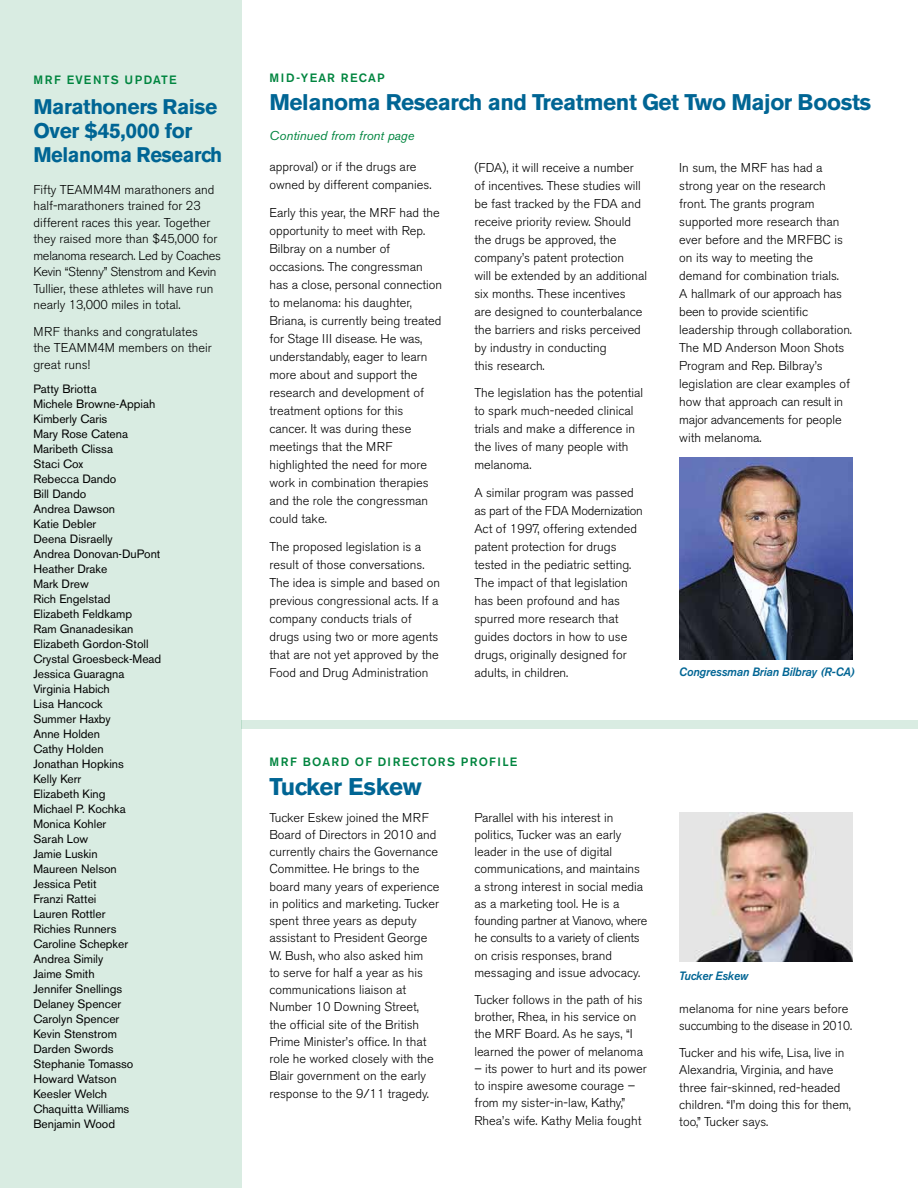
<style>
.page{position:relative;width:918px;height:1188px;background:#fff}
.page>*{position:absolute;margin:0;border:0;box-sizing:border-box;transform-origin:0 0}
.t1{font:700 24px "Akzidenz Grotesk BE";letter-spacing:-.01em;color:#006594}
.t2{font:700 22.5px "Akzidenz Grotesk BE";letter-spacing:-.02em;color:#006594}
.t3{font:700 21px/24px "Akzidenz Grotesk BE";letter-spacing:-.02em;color:#006594}
.t4{font:300 12.75px/18px "Akzidenz Grotesk BE";color:#000}
.t5{font:italic 12.75px "Akzidenz Grotesk BE";color:#00853f}
.t6{font:12px/15px "Akzidenz Grotesk BE";color:#000}
.t7{font:500 12px "Akzidenz Grotesk BE";letter-spacing:.12em;color:#00853f}
.t8{font:italic 500 12px "Akzidenz Grotesk BE";letter-spacing:-.01em;color:#006594;scale:.95 1}
</style>
<div class="page">
<div style="left:0;top:0;width:242px;height:1188px;background:#d9ece2"></div>
<div style="left:242px;top:721px;width:676px;height:8px;background:#d9ece2"></div>
<img style="left:679px;top:457px;width:173px;height:203px">
<img style="left:679px;top:812px;width:173px;height:150px">
<p class="t7" style="left:33px;top:72px;width:60px">MRF EVENTS</p>
<p class="t7" style="left:124px;top:72px;width:20px">UPDATE</p>
<h3 class="t3" style="left:33px;top:95px;width:190px">Marathoners Raise<br>Over $45,000 for<br>Melanoma Research</h3>
<p class="t4" style="left:33px;top:181px;width:189px;line-height:16.5px">Fifty TEAMM4M marathoners and half-marathoners trained for 23 different races this year. Together they raised more than $45,000 for melanoma research. Led by Coaches Kevin “Stenny” Stenstrom and Kevin Tullier, these athletes will have run nearly 13,000 miles in total.</p>
<p class="t4" style="left:33px;top:323px;width:180px;line-height:16.5px">MRF thanks and congratulates the TEAMM4M members on their great runs!</p>
<p class="t6" style="left:33px;top:381px;width:130px">Patty Briotta<br>Michele Browne-Appiah<br>Kimberly Caris<br>Mary Rose Catena<br>Maribeth Clissa<br>Staci Cox<br>Rebecca Dando<br>Bill Dando<br>Andrea Dawson<br>Katie Debler<br>Deena Disraelly<br>Andrea Donovan-DuPont<br>Heather Drake<br>Mark Drew<br>Rich Engelstad<br>Elizabeth Feldkamp<br>Ram Gnanadesikan<br>Elizabeth Gordon-Stoll<br>Crystal Groesbeck-Mead<br>Jessica Guaragna<br>Virginia Habich<br>Lisa Hancock<br>Summer Haxby<br>Anne Holden<br>Cathy Holden<br>Jonathan Hopkins<br>Kelly Kerr<br>Elizabeth King<br>Michael P. Kochka<br>Monica Kohler<br>Sarah Low<br>Jamie Luskin<br>Maureen Nelson<br>Jessica Petit<br>Franzi Rattei<br>Lauren Rottler<br>Richies Runners<br>Caroline Schepker<br>Andrea Simily<br>Jaime Smith<br>Jennifer Snellings<br>Delaney Spencer<br>Carolyn Spencer<br>Kevin Stenstrom<br>Darden Swords<br>Stephanie Tomasso<br>Howard Watson<br>Keesler Welch<br>Chaquitta Williams<br>Benjamin Wood</p>
<p class="t7" style="left:269px;top:70px;width:9px">MID</p>
<p class="t7" style="left:296px;top:70px;width:23px">-YEAR</p>
<p class="t7" style="left:341px;top:70px;width:10px">RECAP</p>
<h2 class="t2" style="left:269px;top:90px;width:603px">Melanoma Research and Treatment Get Two Major Boosts</h2>
<p class="t5" style="left:269px;top:127px;width:147px">Continued from front page</p>
<p class="t4" style="left:269px;top:158px;width:164px">approval) or if the drugs are owned by different companies.</p>
<p class="t4" style="left:269px;top:204px;width:174px">Early this year, the MRF had the opportunity to meet with Rep.<br>Bilbray on a number of occasions. The congressman has a close, personal connection to melanoma: his daughter,<br>Briana, is currently being treated for Stage III disease. He was, understandably, eager to learn more about and support the research and development of treatment options for this cancer. It was during these meetings that the MRF highlighted the need for more work in combination therapies and the role the congressman could take.</p>
<p class="t4" style="left:269px;top:538px;width:172px">The proposed legislation is a result of those conversations.<br>The idea is simple and based on previous congressional acts. If a company conducts trials of drugs using two or more agents that are not yet approved by the<br>Food and Drug Administration</p>
<p class="t4" style="left:474px;top:158px;width:174px">(FDA), it will receive a number of incentives. These studies will be fast tracked by the FDA and receive priority review. Should the drugs be approved, the company’s patent protection<br>will be extended by an additional six months. These incentives<br>are designed to counterbalance the barriers and risks perceived by industry in conducting<br>this research.</p>
<p class="t4" style="left:474px;top:384px;width:170px">The legislation has the potential to spark much-needed clinical trials and make a difference in the lives of many people with melanoma.</p>
<p class="t4" style="left:474px;top:484px;width:170px">A similar program was passed as part of the FDA Modernization<br>Act of 1997, offering extended patent protection for drugs tested in the pediatric setting.<br>The impact of that legislation has been profound and has spurred more research that guides doctors in how to use drugs, originally designed for adults, in children.</p>
<p class="t4" style="left:679px;top:158px;width:174px">In sum, the MRF has had a strong year on the research front. The grants program supported more research than ever before and the MRFBC is on its way to meeting the demand for combination trials.<br>A hallmark of our approach has been to provide scientific leadership through collaboration.<br>The MD Anderson Moon Shots<br>Program and Rep. Bilbray’s legislation are clear examples of how that approach can result in major advancements for people with melanoma.</p>
<p class="t8" style="left:679px;top:665px;width:187px">Congressman Brian Bilbray (R-CA)</p>
<p class="t7" style="left:269px;top:755px;width:53px">MRF BOARD</p>
<p class="t7" style="left:355px;top:755px;width:42px">OF DIRECTORS</p>
<p class="t7" style="left:461px;top:755px;width:18px">PROFILE</p>
<h1 class="t1" style="left:269px;top:772px;width:154px">Tucker Eskew</h1>
<p class="t4" style="left:269px;top:809px;width:172px;line-height:17.2px">Tucker Eskew joined the MRF<br>Board of Directors in 2010 and currently chairs the Governance<br>Committee. He brings to the board many years of experience in politics and marketing. Tucker spent three years as deputy assistant to President George<br>W. Bush, who also asked him<br>to serve for half a year as his communications liaison at<br>Number 10 Downing Street,<br>the official site of the British<br>Prime Minister’s office. In that role he worked closely with the<br>Blair government on the early response to the 9/11 tragedy.</p>
<p class="t4" style="left:474px;top:809px;width:174px;line-height:17.2px">Parallel with his interest in politics, Tucker was an early leader in the use of digital communications, and maintains a strong interest in social media as a marketing tool. He is a founding partner at Vianovo, where he consults to a variety of clients on crisis responses, brand messaging and issue advocacy.</p>
<p class="t4" style="left:474px;top:991px;width:170px;line-height:17.2px">Tucker follows in the path of his brother, Rhea, in his service on the MRF Board. As he says, “I learned the power of melanoma</p>
<p class="t4" style="left:474px;top:1060px;width:174px;line-height:17.2px">– its power to hurt and its power to inspire awesome courage – from my sister-in-law, Kathy,”<br>Rhea’s wife. Kathy Melia fought</p>
<p class="t8" style="left:679px;top:969px;width:74px">Tucker Eskew</p>
<p class="t4" style="left:679px;top:1000px;width:174px;line-height:17.2px">melanoma for nine years before succumbing to the disease in 2010.</p>
<p class="t4" style="left:679px;top:1044px;width:173px;line-height:17.2px">Tucker and his wife, Lisa, live in<br>Alexandria, Virginia, and have three fair-skinned, red-headed children. “I’m doing this for them, too,” Tucker says.</p>
</div>
